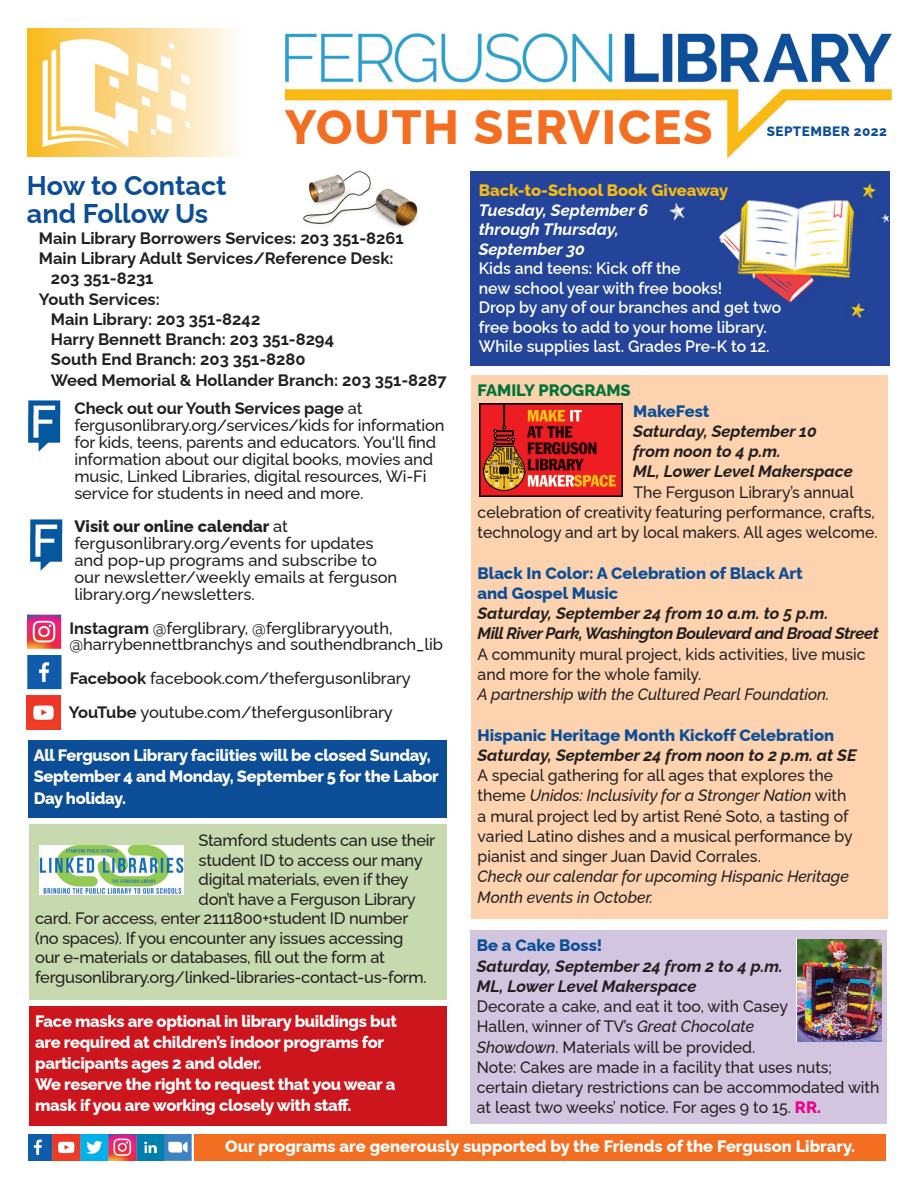
<style>
.page{position:relative;width:918px;height:1188px;background:#fff}
.page>*{position:absolute;margin:0;border:0;box-sizing:border-box;transform-origin:0 0}
.t1{font:800 48px "Raleway";letter-spacing:.035em;color:#f36e21}
.t2{font:700 27px/28.5px "Raleway";color:#0b4e97}
.t3{font:500 16.5px/17px "Raleway";letter-spacing:-.005em;color:#231f20}
.t4{font:500 16.5px/20.2px "Raleway";letter-spacing:-.005em;color:#231f20;scale:.96 1}
.t5{font:800 16.5px/21px "Raleway";letter-spacing:-.02em;color:#fff}
.t6{font:700 16.5px "Raleway";color:#231f20}
.t7{font:italic 700 16.5px/20.2px "Raleway";color:#231f20}
.t8{font:600 16.5px/19.5px "Raleway";color:#fff;scale:.96 1}
.t9{font:800 16.5px/20.2px "Raleway";color:#0b4e97}
.t10{font:800 16.5px "Raleway";color:#fff}
.t11{font:italic 700 16.5px "Raleway";letter-spacing:-.03em;color:#231f20}
.t12{font:italic 700 16.5px/19.5px "Raleway";color:#fff}
.t13{font:italic 500 16.5px "Raleway";color:#231f20;scale:.96 1}
.t14{font:800 16.5px "Raleway";color:#f8bb15}
.t15{font:800 16.5px "Raleway";color:#007337}
.t16{font:800 13.5px "Raleway";letter-spacing:.035em;color:#0b4e97}
.s1{font-weight:700}
.s2{font-weight:800}
.s3{font-style:italic}
.s4{font-weight:800;color:#ed028c}
</style>
<div class="page">
<img style="left:470px;top:171px;width:419px;height:194px">
<div style="left:471px;top:930px;width:416px;height:194px;background:#d1c5e0"></div>
<div style="left:472px;top:375px;width:416px;height:543px;background:#fcd2af"></div>
<img style="left:284px;top:33px;width:608px;height:126px">
<svg style="left:213px;top:28px;width:23px;height:128px"></svg>
<img style="left:27px;top:28px;width:186px;height:128px">
<img style="left:29px;top:1134px;width:163px;height:27px">
<div style="left:29px;top:1007px;width:417px;height:119px;background:#cd151d"></div>
<div style="left:28px;top:741px;width:418px;height:77px;background:#0b4e97"></div>
<img style="left:303px;top:171px;width:115px;height:56px">
<img style="left:28px;top:400px;width:33px;height:52px">
<img style="left:30px;top:519px;width:33px;height:52px">
<div style="left:29px;top:825px;width:417px;height:175px;background:#c7d9af"></div>
<img style="left:39px;top:845px;width:144px;height:50px">
<img style="left:27px;top:615px;width:34px;height:34px">
<img style="left:27px;top:655px;width:35px;height:34px">
<img style="left:26px;top:695px;width:35px;height:34px">
<img style="left:798px;top:939px;width:83px;height:102px">
<img style="left:480px;top:404px;width:142px;height:93px">
<div style="left:195px;top:1134px;width:691px;height:27px;background:#f36e21"></div>
<p class="t1" style="left:285px;top:99px;width:429px">YOUTH SERVICES</p>
<p class="t16" style="left:767px;top:123px;width:122px">SEPTEMBER 2022</p>
<p class="t2" style="left:27px;top:171px;width:201px">How to Contact and Follow Us</p>
<p class="t6" style="left:39px;top:228px;width:366px">Main Library Borrowers Services: 203 351-8261</p>
<p class="t6" style="left:39px;top:249px;width:356px">Main Library Adult Services/Reference Desk:</p>
<p class="t6" style="left:51px;top:269px;width:104px">203 351-8231</p>
<p class="t6" style="left:39px;top:289px;width:122px">Youth Services:</p>
<p class="t6" style="left:51px;top:309px;width:211px">Main Library: 203 351-8242</p>
<p class="t6" style="left:51px;top:330px;width:285px">Harry Bennett Branch: 203 351-8294</p>
<p class="t6" style="left:51px;top:350px;width:256px">South End Branch: 203 351-8280</p>
<p class="t6" style="left:51px;top:370px;width:397px">Weed Memorial &amp; Hollander Branch: 203 351-8287</p>
<p class="t3" style="left:74px;top:400px;width:372px"><span class="s1">Check out our Youth Services page</span> at fergusonlibrary.org/services/kids for information for kids, teens, parents and educators. You'll find information about our digital books, movies and music, Linked Libraries, digital resources, Wi-Fi service for students in need and more.</p>
<p class="t3" style="left:74px;top:518px;width:324px"><span class="s2">Visit our online calendar</span> at fergusonlibrary.org/events for updates and pop-up programs and subscribe to our newsletter/weekly emails at ferguson library.org/newsletters.</p>
<p class="t3" style="left:69px;top:619px;width:375px"><span class="s1">Instagram</span> @ferglibrary, @ferglibraryyouth, @harrybennettbranchys and southendbranch_lib</p>
<p class="t3" style="left:70px;top:670px;width:342px"><span class="s1">Facebook</span> facebook.com/thefergusonlibrary</p>
<p class="t3" style="left:69px;top:704px;width:326px"><span class="s1">YouTube</span> youtube.com/thefergusonlibrary</p>
<p class="t5" style="left:34px;top:744px;width:407px;line-height:21.8px">All Ferguson Library facilities will be closed Sunday,<br>September 4 and Monday, September 5 for the Labor<br>Day holiday.</p>
<p class="t3" style="left:199px;top:832px;width:238px">Stamford students can use their</p>
<p class="t3" style="left:199px;top:851px;width:226px">student ID to access our many</p>
<p class="t3" style="left:199px;top:871px;width:211px">digital materials, even if they</p>
<p class="t3" style="left:199px;top:890px;width:219px">don’t have a Ferguson Library</p>
<p class="t3" style="left:35px;top:910px;width:375px">card. For access, enter 2111800+student ID number</p>
<p class="t3" style="left:35px;top:929px;width:370px">(no spaces). If you encounter any issues accessing</p>
<p class="t3" style="left:35px;top:949px;width:351px">our e-materials or databases, fill out the form at</p>
<p class="t3" style="left:35px;top:968px;width:393px">fergusonlibrary.org/linked-libraries-contact-us-form.</p>
<p class="t5" style="left:35px;top:1010px;width:363px">Face masks are optional in library buildings but are required at children’s indoor programs for participants ages 2 and older.</p>
<p class="t5" style="left:35px;top:1073px;width:362px">We reserve the right to request that you wear a mask if you are working closely with staff.</p>
<p class="t14" style="left:479px;top:181px;width:251px">Back-to-School Book Giveaway</p>
<p class="t12" style="left:479px;top:200px;width:171px">Tuesday, September 6 through Thursday,<br>September 30</p>
<p class="t8" style="left:479px;top:259px;width:317px">Kids and teens: Kick off the<br>new school year with free books!<br>Drop by any of our branches and get two free books to add to your home library.<br>While supplies last. Grades Pre-K to 12.</p>
<p class="t15" style="left:478px;top:381px;width:155px">FAMILY PROGRAMS</p>
<p class="t9" style="left:633px;top:401px;width:78px">MakeFest</p>
<p class="t7" style="left:633px;top:421px;width:185px">Saturday, September 10 from noon to 4 p.m.</p>
<p class="t7" style="left:633px;top:461px;width:221px">ML, Lower Level Makerspace</p>
<p class="t4" style="left:478px;top:482px;width:418px;text-indent:156px">The Ferguson Library’s annual celebration of creativity featuring performance, crafts, technology and art by local makers. All ages welcome.</p>
<p class="t9" style="left:478px;top:563px;width:327px">Black In Color: A Celebration of Black Art and Gospel Music</p>
<p class="t7" style="left:478px;top:603px;width:352px">Saturday, September 24 from 10 a.m. to 5 p.m.</p>
<p class="t11" style="left:478px;top:624px;width:403px">Mill River Park, Washington Boulevard and Broad Street</p>
<p class="t4" style="left:478px;top:644px;width:406px">A community mural project, kids activities, live music and more for the whole family.</p>
<p class="t13" style="left:478px;top:685px;width:368px">A partnership with the Cultured Pearl Foundation.</p>
<p class="t9" style="left:478px;top:725px;width:358px">Hispanic Heritage Month Kickoff Celebration</p>
<p class="t7" style="left:478px;top:745px;width:381px">Saturday, September 24 from noon to 2 p.m. at SE</p>
<p class="t4" style="left:478px;top:765px;width:392px">A special gathering for all ages that explores the theme <span class="s3">Unidos: Inclusivity for a Stronger Nation</span> with a mural project led by artist René Soto, a tasting of varied Latino dishes and a musical performance by pianist and singer Juan David Corrales.<br><span class="s3">Check our calendar for upcoming Hispanic Heritage Month events in October.</span></p>
<p class="t9" style="left:477px;top:935px;width:127px">Be a Cake Boss!</p>
<p class="t7" style="left:477px;top:956px;width:308px">Saturday, September 24 from 2 to 4 p.m.</p>
<p class="t7" style="left:477px;top:976px;width:221px">ML, Lower Level Makerspace</p>
<p class="t4" style="left:477px;top:996px;width:421px">Decorate a cake, and eat it too, with Casey<br>Hallen, winner of TV’s <span class="s3">Great Chocolate<br>Showdown</span>. Materials will be provided.<br>Note: Cakes are made in a facility that uses nuts; certain dietary restrictions can be accommodated with at least two weeks’ notice. For ages 9 to 15. <span class="s4">RR.</span></p>
<p class="t10" style="left:225px;top:1137px;width:632px">Our programs are generously supported by the Friends of the Ferguson Library.</p>
</div>
